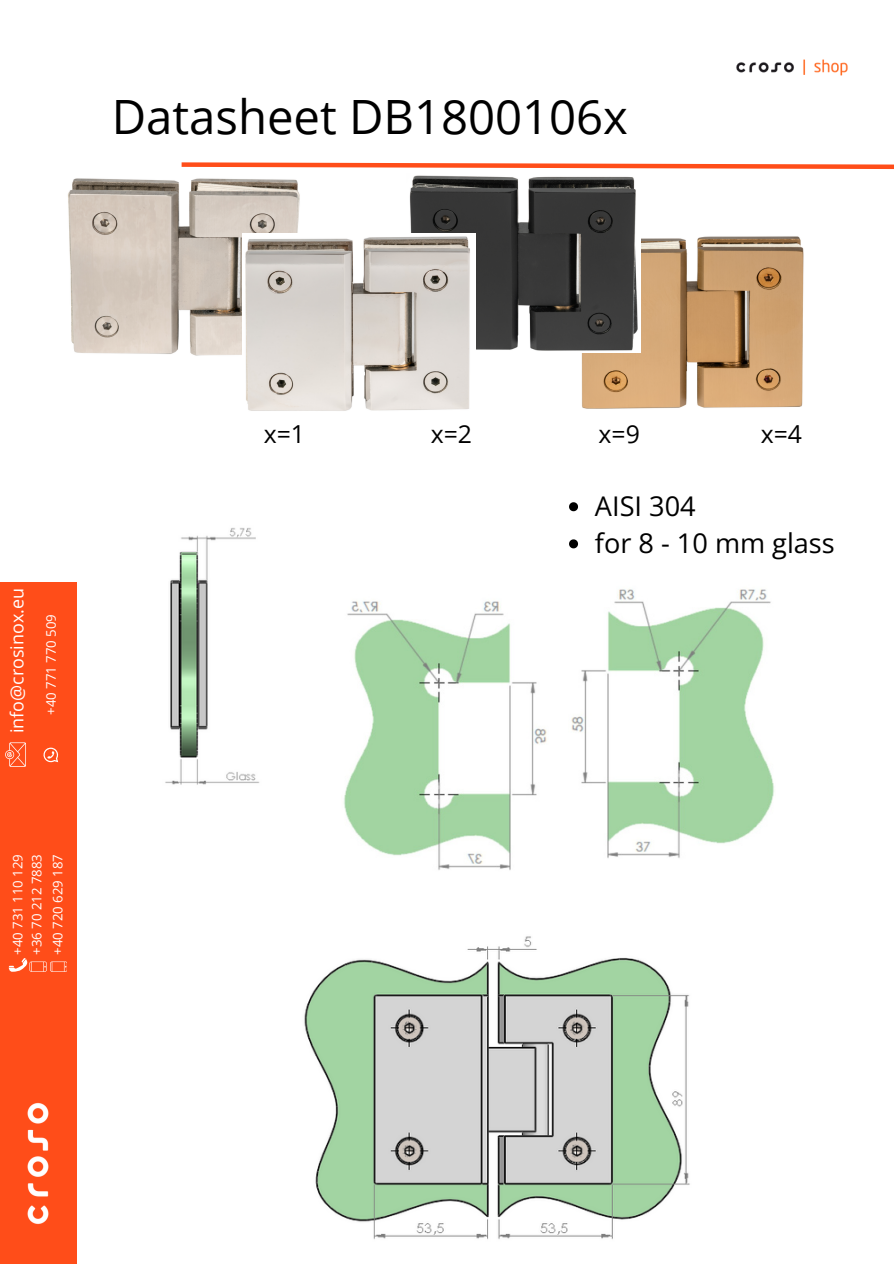
<style>
.page{position:relative;width:894px;height:1264px;background:#fff}
.page>*{position:absolute;margin:0;border:0;box-sizing:border-box;transform-origin:0 0}
.t1{font:47.25px "Open Sans";color:#000}
.t2{font:27.15px "Open Sans";color:#000}
.t3{font:24.75px "Open Sans";color:#000}
.t4{font:18px "Open Sans";color:#fff}
.t5{font:13.2px "Open Sans";color:#fff}
</style>
<div class="page">
<svg style="left:181px;top:162px;width:712px;height:8px"></svg>
<div style="left:0;top:582px;width:76px;height:681px;background:#ff4d19"></div>
<img style="left:27px;top:1102px;width:22px;height:122px">
<svg style="left:5px;top:742px;width:21px;height:24px"></svg>
<svg style="left:43px;top:747px;width:16px;height:16px"></svg>
<svg style="left:9px;top:958px;width:58px;height:13px"></svg>
<img style="left:736px;top:59px;width:112px;height:17px">
<img style="left:571px;top:589px;width:203px;height:269px">
<img style="left:304px;top:936px;width:386px;height:304px">
<svg style="left:569px;top:502px;width:9px;height:9px"></svg>
<svg style="left:569px;top:539px;width:9px;height:9px"></svg>
<img style="left:165px;top:528px;width:95px;height:257px">
<img style="left:68px;top:178px;width:232px;height:178px">
<img style="left:581px;top:236px;width:223px;height:173px">
<img style="left:409px;top:175px;width:231px;height:178px">
<img style="left:242px;top:233px;width:233px;height:178px">
<img style="left:344px;top:601px;width:203px;height:269px">
<p class="t1" style="left:112px;top:84px;width:517px">Datasheet DB1800106x</p>
<p class="t4" style="left:4px;top:733px;width:147px;rotate:-90deg">info@crosinox.eu</p>
<p class="t5" style="left:42px;top:715px;width:102px;rotate:-90deg">+40 771 770 509</p>
<p class="t5" style="left:8px;top:954px;width:102px;rotate:-90deg">+40 731 110 129</p>
<p class="t5" style="left:27px;top:954px;width:102px;rotate:-90deg">+36 70 212 7883</p>
<p class="t5" style="left:48px;top:954px;width:102px;rotate:-90deg">+40 720 629 187</p>
<p class="t3" style="left:264px;top:416px;width:43px">x=1</p>
<p class="t3" style="left:430px;top:416px;width:43px">x=2</p>
<p class="t3" style="left:598px;top:416px;width:43px">x=9</p>
<p class="t3" style="left:760px;top:416px;width:43px">x=4</p>
<p class="t2" style="left:594px;top:486px;width:102px">AISI 304</p>
<p class="t2" style="left:594px;top:524px;width:241px">for 8 - 10 mm glass</p>
</div>
